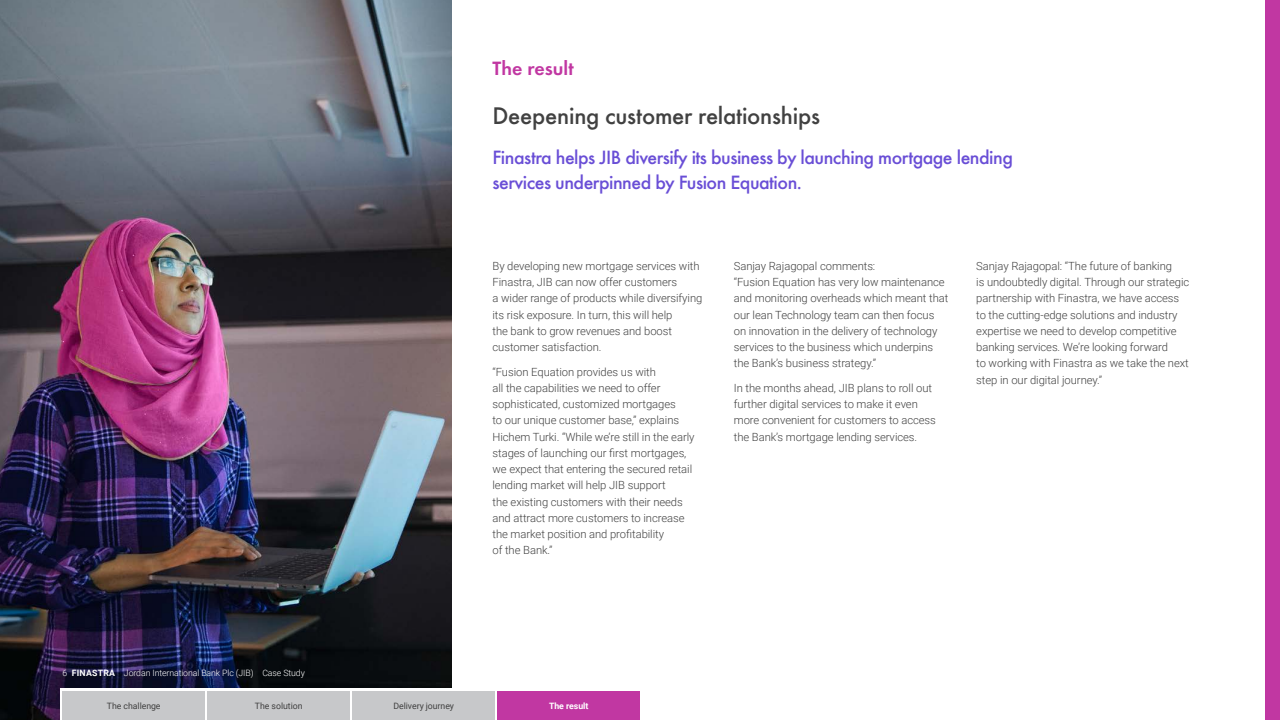
<style>
.page{position:relative;width:1280px;height:720px;background:#fff}
.page>*{position:absolute;margin:0;border:0;box-sizing:border-box;transform-origin:0 0}
.t1{font:500 25px "Futura EF";letter-spacing:-.01em;color:#414141}
.t2{font:500 20px/24.4px "Futura EF";letter-spacing:-.025em;color:#694ed6}
.t3{font:600 20px "Futura EF";color:#c137a2}
.t4{font:300 11.25px/16.2px "Roboto";letter-spacing:-.005em;color:#414141}
.t5{font:300 8.75px "Roboto";letter-spacing:-.01em;color:#fff}
.t6{font:8.75px "Roboto";letter-spacing:-.005em;color:#414141}
.t7{font:700 8.75px "Roboto";letter-spacing:-.005em;color:#fff}
.s1{font-weight:700}
</style>
<div class="page">
<img style="left:0;top:0;width:452px;height:720px">
<div style="left:1265px;top:0;width:15px;height:720px;background:#c137a2"></div>
<svg style="left:60px;top:689px;width:580px;height:31px"></svg>
<div style="left:62px;top:692px;width:143px;height:28px;background:#c7c8ca"></div>
<div style="left:208px;top:692px;width:142px;height:28px;background:#c7c8ca"></div>
<div style="left:353px;top:692px;width:142px;height:28px;background:#c7c8ca"></div>
<div style="left:498px;top:692px;width:142px;height:28px;background:#c137a2"></div>
<h2 class="t3" style="left:492px;top:56px;width:83px">The result</h2>
<h1 class="t1" style="left:492px;top:101px;width:329px">Deepening customer relationships</h1>
<h2 class="t2" style="left:493px;top:145px;width:522px">Finastra helps JIB diversify its business by launching mortgage lending services underpinned by Fusion Equation.</h2>
<p class="t4" style="left:493px;top:257px;width:211px">By developing new mortgage services with Finastra, JIB can now offer customers<br>a wider range of products while diversifying its risk exposure. In turn, this will help<br>the bank to grow revenues and boost customer satisfaction.</p>
<p class="t4" style="left:493px;top:363px;width:204px">“Fusion Equation provides us with<br>all the capabilities we need to offer sophisticated, customized mortgages<br>to our unique customer base,” explains Hichem Turki. “While we’re still in the early stages of launching our first mortgages, we expect that entering the secured retail lending market will help JIB support<br>the existing customers with their needs and attract more customers to increase the market position and profitability<br>of the Bank.”</p>
<p class="t4" style="left:734px;top:257px;width:216px">Sanjay Rajagopal comments:<br>“Fusion Equation has very low maintenance and monitoring overheads which meant that our lean Technology team can then focus on innovation in the delivery of technology services to the business which underpins the Bank’s business strategy.”</p>
<p class="t4" style="left:734px;top:379px;width:204px">In the months ahead, JIB plans to roll out further digital services to make it even more convenient for customers to access the Bank’s mortgage lending services.</p>
<p class="t4" style="left:976px;top:257px;width:215px">Sanjay Rajagopal: “The future of banking<br>is undoubtedly digital. Through our strategic partnership with Finastra, we have access to the cutting-edge solutions and industry expertise we need to develop competitive banking services. We’re looking forward<br>to working with Finastra as we take the next step in our digital journey.”</p>
<p class="t5" style="left:62px;top:667px;width:244px">6 <span class="s1">FINASTRA</span> Jordan International Bank Plc (JIB) Case Study</p>
<p class="t6" style="left:107px;top:700px;width:55px">The challenge</p>
<p class="t6" style="left:255px;top:700px;width:49px">The solution</p>
<p class="t6" style="left:393px;top:700px;width:62px">Delivery journey</p>
<p class="t7" style="left:549px;top:700px;width:41px">The result</p>
</div>
